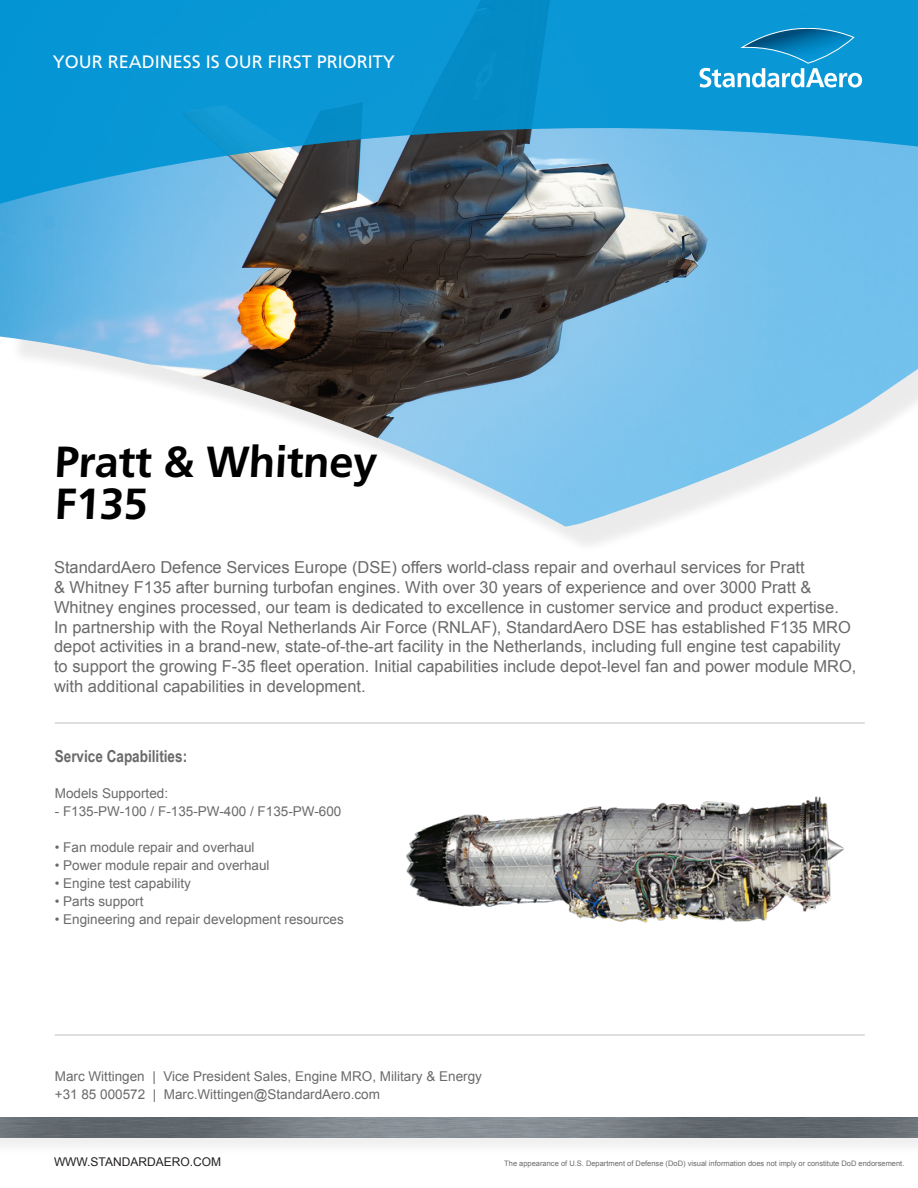
<style>
.page{position:relative;width:918px;height:1188px;background:#fff}
.page>*{position:absolute;margin:0;border:0;box-sizing:border-box;transform-origin:0 0}
.t1{font:700 43.5px/42px "Frutiger";color:#000}
.t2{font:18px "Frutiger";color:#fff}
.t3{font:16.5px/19.8px "Arial";color:#6b6a6a}
.t4{font:700 16.5px "Arial Narrow";color:#6b6a6a}
.t5{font:13.5px "Arial";color:#6b6a6a}
.t6{font:12px "Arial";color:#231f20}
.t7{font:7.5px "Arial";color:#6b6a6a}
</style>
<div class="page">
<hr style="left:55px;top:1034px;width:810px;height:2px;background:#c5c6c8">
<img style="left:0;top:212px;width:918px;height:316px">
<svg style="left:0;top:204px;width:918px;height:8px"></svg>
<img style="left:0;top:0;width:918px;height:204px">
<svg style="left:699px;top:28px;width:163px;height:60px"></svg>
<hr style="left:55px;top:722px;width:810px;height:2px;background:#c5c6c8">
<div style="left:0;top:1119px;width:918px;height:36px;background:#f5f5f5"></div>
<img style="left:0;top:1117px;width:918px;height:21px">
<img style="left:407px;top:796px;width:438px;height:127px">
<p class="t2" style="left:53px;top:51px;width:344px">YOUR READINESS IS OUR FIRST PRIORITY</p>
<p class="t1" style="left:54px;top:441px;width:327px">Pratt &amp; Whitney<br>F135</p>
<p class="t3" style="left:54px;top:558px;width:804px">StandardAero Defence Services Europe (DSE) offers world-class repair and overhaul services for Pratt<br>&amp; Whitney F135 after burning turbofan engines. With over 30 years of experience and over 3000 Pratt &amp; Whitney engines processed, our team is dedicated to excellence in customer service and product expertise.<br>In partnership with the Royal Netherlands Air Force (RNLAF), StandardAero DSE has established F135 MRO depot activities in a brand-new, state-of-the-art facility in the Netherlands, including full engine test capability to support the growing F-35 fleet operation. Initial capabilities include depot-level fan and power module MRO, with additional capabilities in development.</p>
<p class="t4" style="left:55px;top:744px;width:134px">Service Capabilities:</p>
<p class="t5" style="left:55px;top:784px;width:115px">Models Supported:</p>
<p class="t5" style="left:55px;top:802px;width:288px">- F135-PW-100 / F-135-PW-400 / F135-PW-600</p>
<p class="t5" style="left:55px;top:838px;width:201px">• Fan module repair and overhaul</p>
<p class="t5" style="left:55px;top:856px;width:216px">• Power module repair and overhaul</p>
<p class="t5" style="left:55px;top:874px;width:138px">• Engine test capability</p>
<p class="t5" style="left:55px;top:892px;width:90px">• Parts support</p>
<p class="t5" style="left:55px;top:910px;width:291px">• Engineering and repair development resources</p>
<p class="t5" style="left:55px;top:1068px;width:429px">Marc Wittingen | Vice President Sales, Engine MRO, Military &amp; Energy</p>
<p class="t5" style="left:55px;top:1086px;width:327px">+31 85 000572 | Marc.Wittingen@StandardAero.com</p>
<p class="t6" style="left:54px;top:1154px;width:169px">WWW.STANDARDAERO.COM</p>
<p class="t7" style="left:504px;top:1158px;width:402px">The appearance of U.S. Department of Defense (DoD) visual information does not imply or constitute DoD endorsement.</p>
</div>
